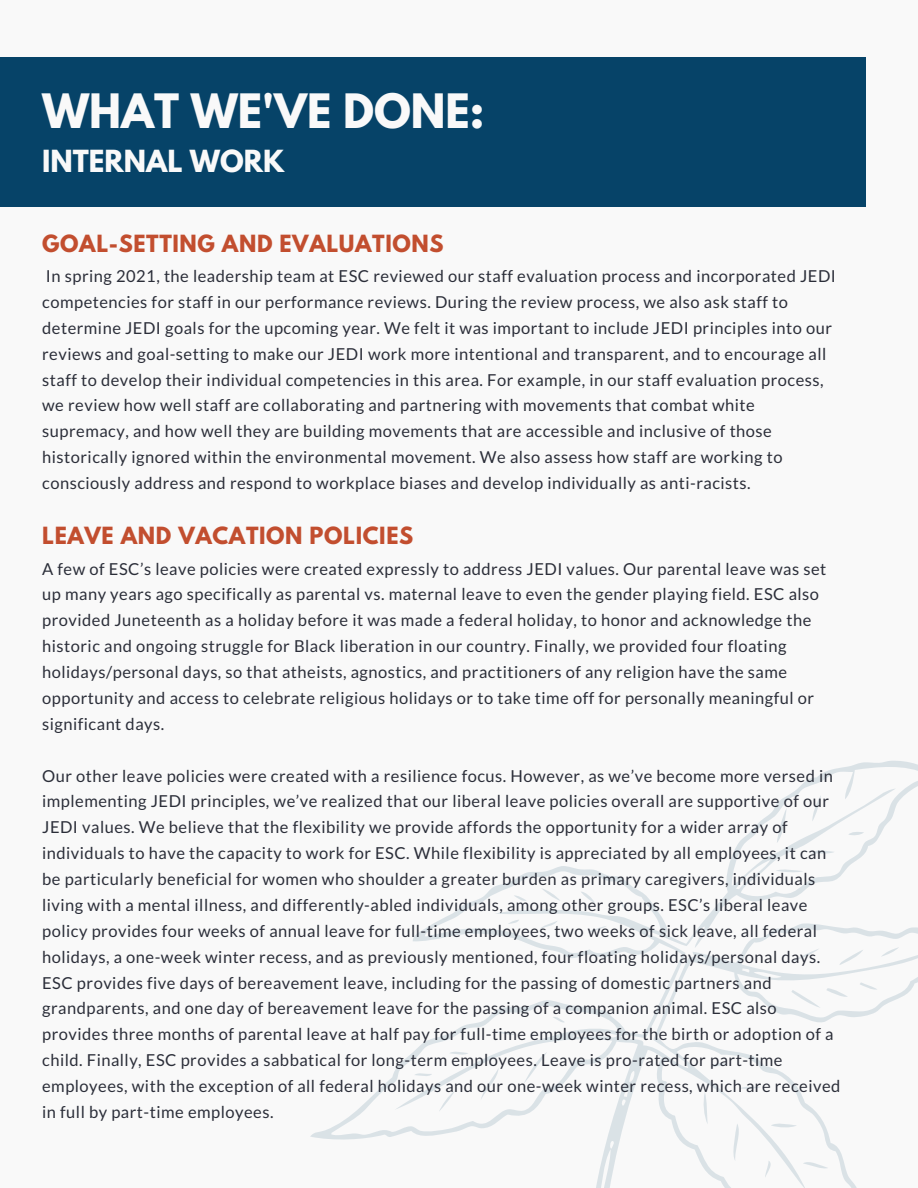
<style>
.page{position:relative;width:918px;height:1188px;background:#f9f9f9}
.page>*{position:absolute;margin:0;border:0;box-sizing:border-box;transform-origin:0 0}
.t1{font:700 42px "League Spartan";color:#f9f9f9}
.t2{font:700 27px "League Spartan";color:#f9f9f9}
.t3{font:700 21px "League Spartan";letter-spacing:.03em;color:#c24e2f}
.t4{font:16.5px/25.8px "Lato";letter-spacing:.03em;color:#2b2e39}
</style>
<div class="page">
<svg style="left:310px;top:761px;width:608px;height:427px"></svg>
<svg style="left:777px;top:808px;width:10px;height:35px"></svg>
<svg style="left:731px;top:1123px;width:11px;height:38px"></svg>
<svg style="left:812px;top:795px;width:9px;height:27px"></svg>
<svg style="left:791px;top:948px;width:29px;height:14px"></svg>
<svg style="left:839px;top:950px;width:24px;height:15px"></svg>
<div style="left:0;top:57px;width:865px;height:150px;background:#064368"></div>
<h1 class="t1" style="left:42px;top:78px;width:444px">WHAT WE'VE DONE:</h1>
<h2 class="t2" style="left:42px;top:140px;width:244px">INTERNAL WORK</h2>
<p class="t3" style="left:42px;top:227px;width:403px">GOAL-SETTING AND EVALUATIONS</p>
<p class="t4" style="left:42px;top:263px;width:795px">In spring 2021, the leadership team at ESC reviewed our staff evaluation process and incorporated JEDI competencies for staff in our performance reviews. During the review process, we also ask staff to determine JEDI goals for the upcoming year. We felt it was important to include JEDI principles into our reviews and goal-setting to make our JEDI work more intentional and transparent, and to encourage all staff to develop their individual competencies in this area. For example, in our staff evaluation process, we review how well staff are collaborating and partnering with movements that combat white supremacy, and how well they are building movements that are accessible and inclusive of those historically ignored within the environmental movement. We also assess how staff are working to consciously address and respond to workplace biases and develop individually as anti-racists.</p>
<p class="t3" style="left:42px;top:519px;width:373px">LEAVE AND VACATION POLICIES</p>
<p class="t4" style="left:42px;top:556px;width:786px">A few of ESC’s leave policies were created expressly to address JEDI values. Our parental leave was set up many years ago specifically as parental vs. maternal leave to even the gender playing field. ESC also provided Juneteenth as a holiday before it was made a federal holiday, to honor and acknowledge the historic and ongoing struggle for Black liberation in our country. Finally, we provided four floating holidays/personal days, so that atheists, agnostics, and practitioners of any religion have the same opportunity and access to celebrate religious holidays or to take time off for personally meaningful or significant days.</p>
<p class="t4" style="left:42px;top:763px;width:800px">Our other leave policies were created with a resilience focus. However, as we’ve become more versed in implementing JEDI principles, we’ve realized that our liberal leave policies overall are supportive of our JEDI values. We believe that the flexibility we provide affords the opportunity for a wider array of individuals to have the capacity to work for ESC. While flexibility is appreciated by all employees, it can be particularly beneficial for women who shoulder a greater burden as primary caregivers, individuals living with a mental illness, and differently-abled individuals, among other groups. ESC’s liberal leave policy provides four weeks of annual leave for full-time employees, two weeks of sick leave, all federal holidays, a one-week winter recess, and as previously mentioned, four floating holidays/personal days.<br>ESC provides five days of bereavement leave, including for the passing of domestic partners and grandparents, and one day of bereavement leave for the passing of a companion animal. ESC also provides three months of parental leave at half pay for full-time employees for the birth or adoption of a child. Finally, ESC provides a sabbatical for long-term employees. Leave is pro-rated for part-time employees, with the exception of all federal holidays and our one-week winter recess, which are received in full by part-time employees.</p>
</div>
